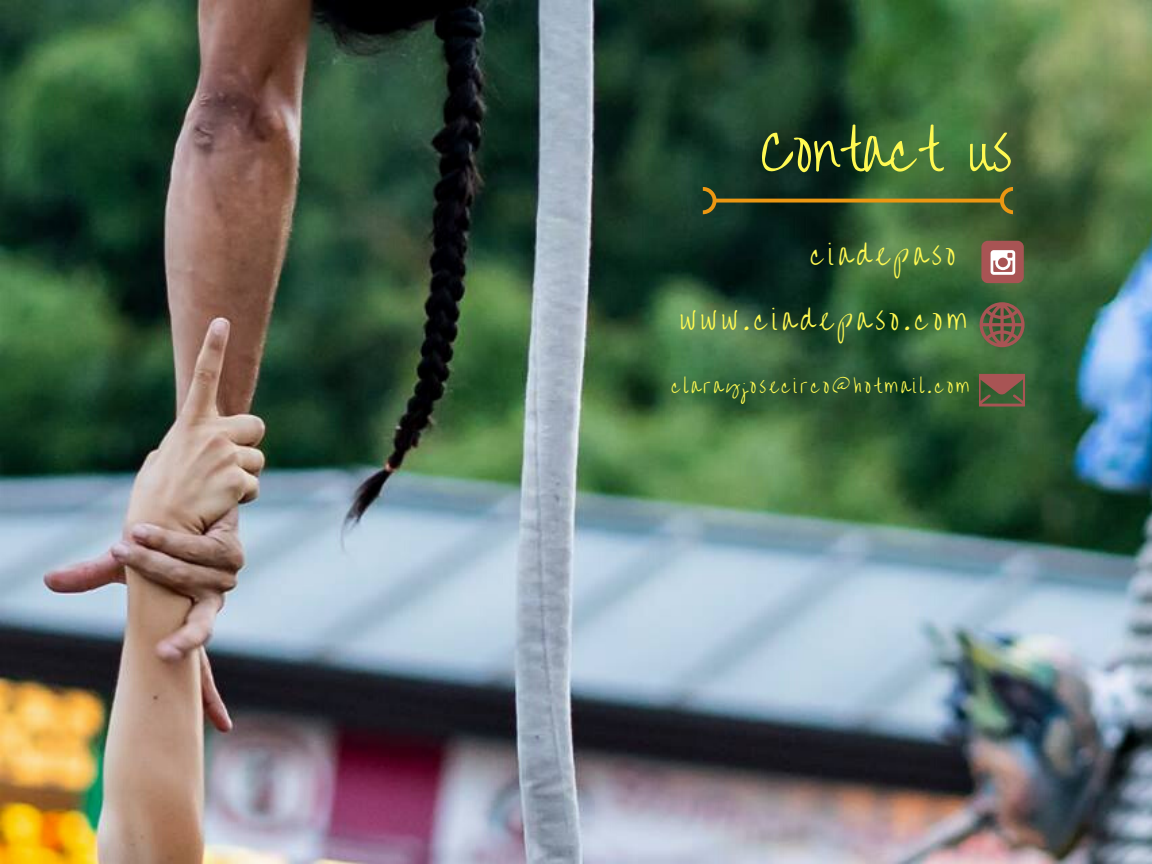
<style>
.page{position:relative;width:1152px;height:864px;background:#fff}
.page>*{position:absolute;margin:0;border:0;box-sizing:border-box;transform-origin:0 0}
.t1{font:54.3px "Overthe Rainbow";color:#fff952}
.t2{font:27.15px "Overthe Rainbow";letter-spacing:.17em;color:#fff952}
.t3{font:18.15px "Overthe Rainbow";letter-spacing:.17em;color:#fff952}
</style>
<div class="page">
<img style="left:0;top:0;width:1152px;height:864px">
<svg style="left:703px;top:187px;width:310px;height:27px;background:#455325"></svg>
<svg style="left:979px;top:374px;width:45px;height:33px"></svg>
<div style="left:981px;top:241px;width:43px;height:42px;background:#a85454;border-radius:6px"></div>
<svg style="left:991px;top:250px;width:24px;height:25px"></svg>
<svg style="left:980px;top:302px;width:45px;height:45px;background:#705a46"></svg>
<h1 class="t1" style="left:761px;top:121px;width:253px">Contact us</h1>
<h2 class="t2" style="left:811px;top:240px;width:146px">ciadepaso</h2>
<h2 class="t2" style="left:680px;top:304px;width:288px">www.ciadepaso.com</h2>
<p class="t3" style="left:672px;top:376px;width:299px">clarayjosecirco@hotmail.com</p>
</div>
